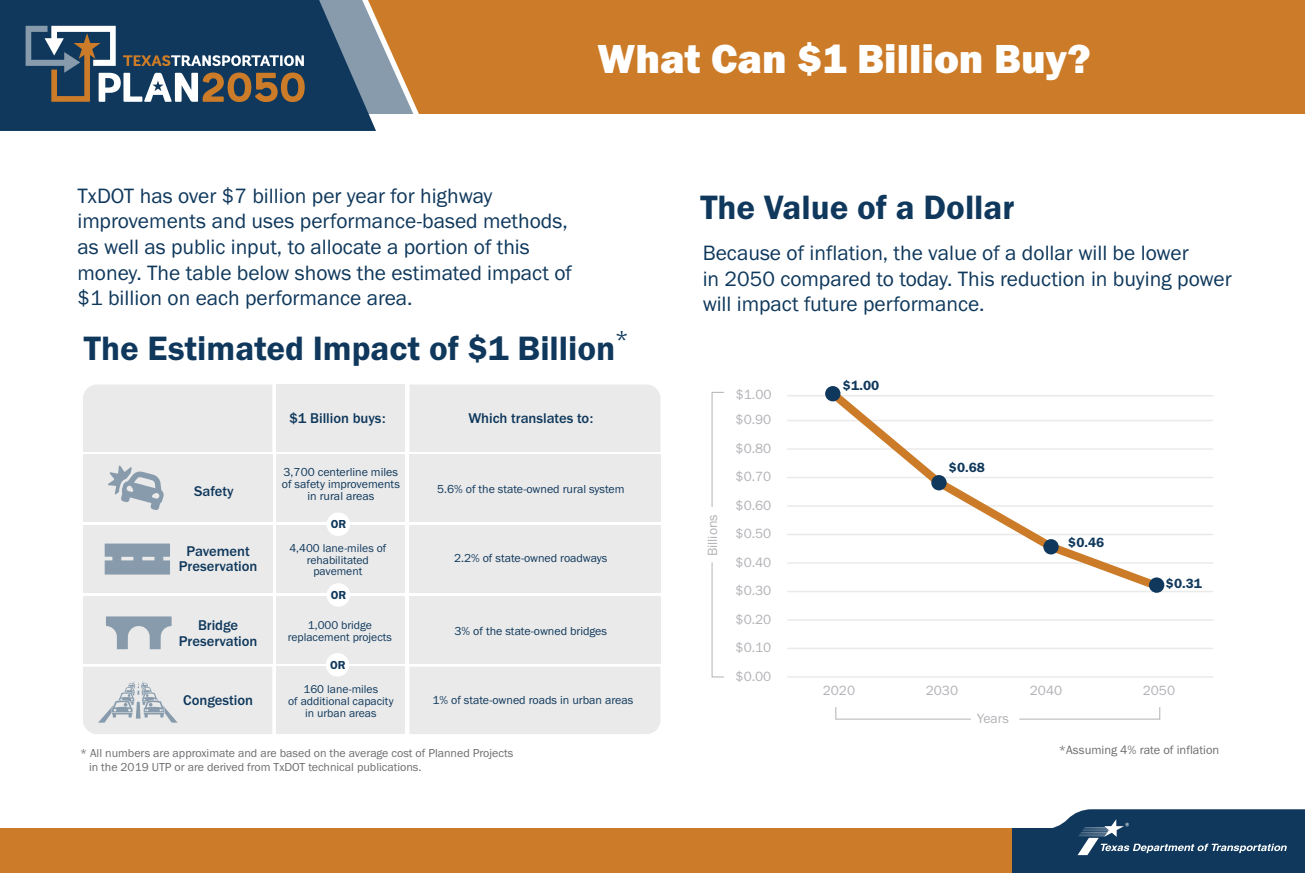
<style>
.page{position:relative;width:1305px;height:873px;background:#fff}
.page>*{position:absolute;margin:0;border:0;box-sizing:border-box;transform-origin:0 0}
.t1{font:42px "Franklin Gothic URW Hea";color:#fff}
.t2{font:35px "Franklin Gothic URW Dem";color:#0f385c}
.t3{font:24px "Franklin Gothic URW Boo";color:#0f385c}
.t4{font:21.5px/25.6px "Franklin Gothic URW Boo";color:#0f385c}
.t5{font:500 14.65px/15.8px "Franklin Gothic URW";color:#0f385c;text-align:center}
.t6{font:13.8px "Franklin Gothic URW Boo";color:#b2b3b7}
.t7{font:13.8px "Franklin Gothic URW Dem";color:#0f385c}
.t8{font:12.45px "Franklin Gothic URW Boo";color:#6c6d70}
.t9{font:12px/11.7px "Franklin Gothic URW Boo";color:#0f385c;text-align:center}
.t10{font:12px/14px "Franklin Gothic URW Boo";color:#6c6d70}
.t11{font:12px "Franklin Gothic URW Dem";color:#0f385c}
.t12{font:11.7px/11.7px "Franklin Gothic URW Boo";color:#0f385c;text-align:center}
</style>
<div class="page">
<div style="left:413px;top:0;width:892px;height:114px;background:#cc7c28"></div>
<div style="left:0;top:0;width:376px;height:131px;background:#0f385c"></div>
<svg style="left:26px;top:0;width:387px;height:114px;background:#485d6e"></svg>
<div style="left:0;top:829px;width:1015px;height:44px;background:#cc7c28"></div>
<div style="left:1012px;top:829px;width:293px;height:44px;background:#0f385c"></div>
<div style="left:83px;top:385px;width:189px;height:67px;background:#eaeaea"></div>
<div style="left:276px;top:385px;width:129px;height:67px;background:#eaeaea"></div>
<div style="left:409px;top:385px;width:252px;height:67px;background:#eaeaea"></div>
<div style="left:83px;top:455px;width:189px;height:67px;background:#eaeaea"></div>
<div style="left:276px;top:455px;width:129px;height:67px;background:#eaeaea"></div>
<div style="left:409px;top:455px;width:252px;height:67px;background:#eaeaea"></div>
<div style="left:83px;top:525px;width:189px;height:68px;background:#eaeaea"></div>
<div style="left:276px;top:525px;width:129px;height:68px;background:#eaeaea"></div>
<div style="left:409px;top:525px;width:252px;height:68px;background:#eaeaea"></div>
<div style="left:83px;top:596px;width:189px;height:67px;background:#eaeaea"></div>
<div style="left:276px;top:596px;width:129px;height:67px;background:#eaeaea"></div>
<div style="left:409px;top:596px;width:252px;height:67px;background:#eaeaea"></div>
<div style="left:276px;top:667px;width:129px;height:67px;background:#eaeaea"></div>
<div style="left:409px;top:667px;width:252px;height:67px;background:#eaeaea"></div>
<svg style="left:108px;top:465px;width:56px;height:45px"></svg>
<svg style="left:105px;top:544px;width:65px;height:31px;background:#8fa1b1"></svg>
<svg style="left:106px;top:616px;width:66px;height:33px"></svg>
<svg style="left:83px;top:667px;width:189px;height:67px;background:#e3e4e5"></svg>
<svg style="left:1011px;top:809px;width:294px;height:46px"></svg>
<div style="left:327px;top:583px;width:23px;height:24px;background:#fff;border-radius:50%"></div>
<div style="left:327px;top:513px;width:23px;height:23px;background:#fff;border-radius:50%"></div>
<div style="left:326px;top:653px;width:23px;height:24px;background:#fff;border-radius:50%"></div>
<hr style="left:788px;top:395px;width:425px;height:1px;background:#eaeaea">
<hr style="left:788px;top:676px;width:425px;height:2px;background:#eaeaea">
<hr style="left:788px;top:648px;width:425px;height:1px;background:#eaeaea">
<hr style="left:788px;top:619px;width:425px;height:2px;background:#eaeaea">
<hr style="left:788px;top:591px;width:425px;height:1px;background:#eaeaea">
<hr style="left:788px;top:562px;width:425px;height:2px;background:#eaeaea">
<hr style="left:788px;top:534px;width:425px;height:1px;background:#eaeaea">
<hr style="left:788px;top:505px;width:425px;height:2px;background:#eaeaea">
<hr style="left:788px;top:477px;width:425px;height:1px;background:#eaeaea">
<hr style="left:788px;top:448px;width:425px;height:2px;background:#eaeaea">
<hr style="left:788px;top:420px;width:425px;height:1px;background:#eaeaea">
<svg style="left:823px;top:386px;width:340px;height:207px"></svg>
<div style="left:825px;top:386px;width:15px;height:15px;background:#0f385c;border-radius:50%"></div>
<div style="left:931px;top:475px;width:16px;height:15px;background:#0f385c;border-radius:50%"></div>
<div style="left:1043px;top:539px;width:16px;height:15px;background:#0f385c;border-radius:50%"></div>
<div style="left:1149px;top:577px;width:15px;height:16px;background:#0f385c;border-radius:50%"></div>
<svg style="left:712px;top:562px;width:12px;height:115px"></svg>
<svg style="left:1019px;top:707px;width:141px;height:13px"></svg>
<svg style="left:835px;top:707px;width:136px;height:13px"></svg>
<svg style="left:712px;top:392px;width:12px;height:115px"></svg>
<h1 class="t1" style="left:598px;top:32px;width:495px">What Can $1 Billion Buy?</h1>
<p class="t4" style="left:77px;top:182px;width:496px">TxDOT has over $7 billion per year for highway improvements and uses performance-based methods, as well as public input, to allocate a portion of this money. The table below shows the estimated impact of $1 billion on each performance area.</p>
<h2 class="t2" style="left:700px;top:186px;width:316px">The Value of a Dollar</h2>
<h2 class="t2" style="left:84px;top:327px;width:533px">The Estimated Impact of $1 Billion</h2>
<p class="t4" style="left:703px;top:240px;width:531px">Because of inflation, the value of a dollar will be lower<br>in 2050 compared to today. This reduction in buying power will impact future performance.</p>
<p class="t3" style="left:615px;top:324px;width:16px">*</p>
<p class="t5" style="left:289px;top:410px;width:98px">$1 Billion buys:</p>
<p class="t5" style="left:468px;top:410px;width:126px">Which translates to:</p>
<p class="t5" style="left:194px;top:483px;width:41px">Safety</p>
<p class="t9" style="left:282px;top:466px;width:120px">3,700 centerline miles of safety improvements in rural areas</p>
<p class="t9" style="left:437px;top:483px;width:189px">5.6% of the state-owned rural system</p>
<p class="t11" style="left:331px;top:517px;width:17px">OR</p>
<p class="t5" style="left:179px;top:543px;width:80px">Pavement<br>Preservation</p>
<p class="t12" style="left:289px;top:542px;width:98px">4,400 lane-miles of rehabilitated pavement</p>
<p class="t9" style="left:454px;top:552px;width:155px">2.2% of state-owned roadways</p>
<p class="t11" style="left:331px;top:587px;width:17px">OR</p>
<p class="t5" style="left:179px;top:617px;width:80px">Bridge<br>Preservation</p>
<p class="t12" style="left:288px;top:619px;width:106px">1,000 bridge replacement projects</p>
<p class="t9" style="left:455px;top:625px;width:154px">3% of the state-owned bridges</p>
<p class="t11" style="left:330px;top:657px;width:17px">OR</p>
<p class="t12" style="left:288px;top:683px;width:107px">160 lane-miles<br>of additional capacity in urban areas</p>
<p class="t10" style="left:89px;top:746px;width:426px;text-indent:-9px">* All numbers are approximate and are based on the average cost of Planned Projects in the 2019 UTP or are derived from TxDOT technical publications.</p>
<p class="t5" style="left:183px;top:692px;width:71px">Congestion</p>
<p class="t9" style="left:432px;top:694px;width:202px">1% of state-owned roads in urban areas</p>
<p class="t6" style="left:704px;top:556px;width:44px;rotate:-90deg">Billions</p>
<p class="t6" style="left:736px;top:386px;width:37px">$1.00</p>
<p class="t6" style="left:736px;top:411px;width:37px">$0.90</p>
<p class="t6" style="left:736px;top:440px;width:37px">$0.80</p>
<p class="t6" style="left:736px;top:468px;width:37px">$0.70</p>
<p class="t6" style="left:736px;top:497px;width:37px">$0.60</p>
<p class="t6" style="left:736px;top:525px;width:37px">$0.50</p>
<p class="t6" style="left:736px;top:554px;width:37px">$0.40</p>
<p class="t6" style="left:736px;top:582px;width:37px">$0.30</p>
<p class="t6" style="left:736px;top:611px;width:37px">$0.20</p>
<p class="t6" style="left:736px;top:639px;width:37px">$0.10</p>
<p class="t6" style="left:736px;top:668px;width:37px">$0.00</p>
<p class="t7" style="left:843px;top:377px;width:38px">$1.00</p>
<p class="t7" style="left:949px;top:459px;width:38px">$0.68</p>
<p class="t7" style="left:1068px;top:534px;width:38px">$0.46</p>
<p class="t7" style="left:1166px;top:574px;width:38px">$0.31</p>
<p class="t6" style="left:823px;top:682px;width:34px">2020</p>
<p class="t6" style="left:926px;top:682px;width:34px">2030</p>
<p class="t6" style="left:1030px;top:682px;width:34px">2040</p>
<p class="t6" style="left:1143px;top:682px;width:34px">2050</p>
<p class="t6" style="left:977px;top:710px;width:33px">Years</p>
<p class="t8" style="left:1059px;top:742px;width:162px">*Assuming 4% rate of inflation</p>
</div>
